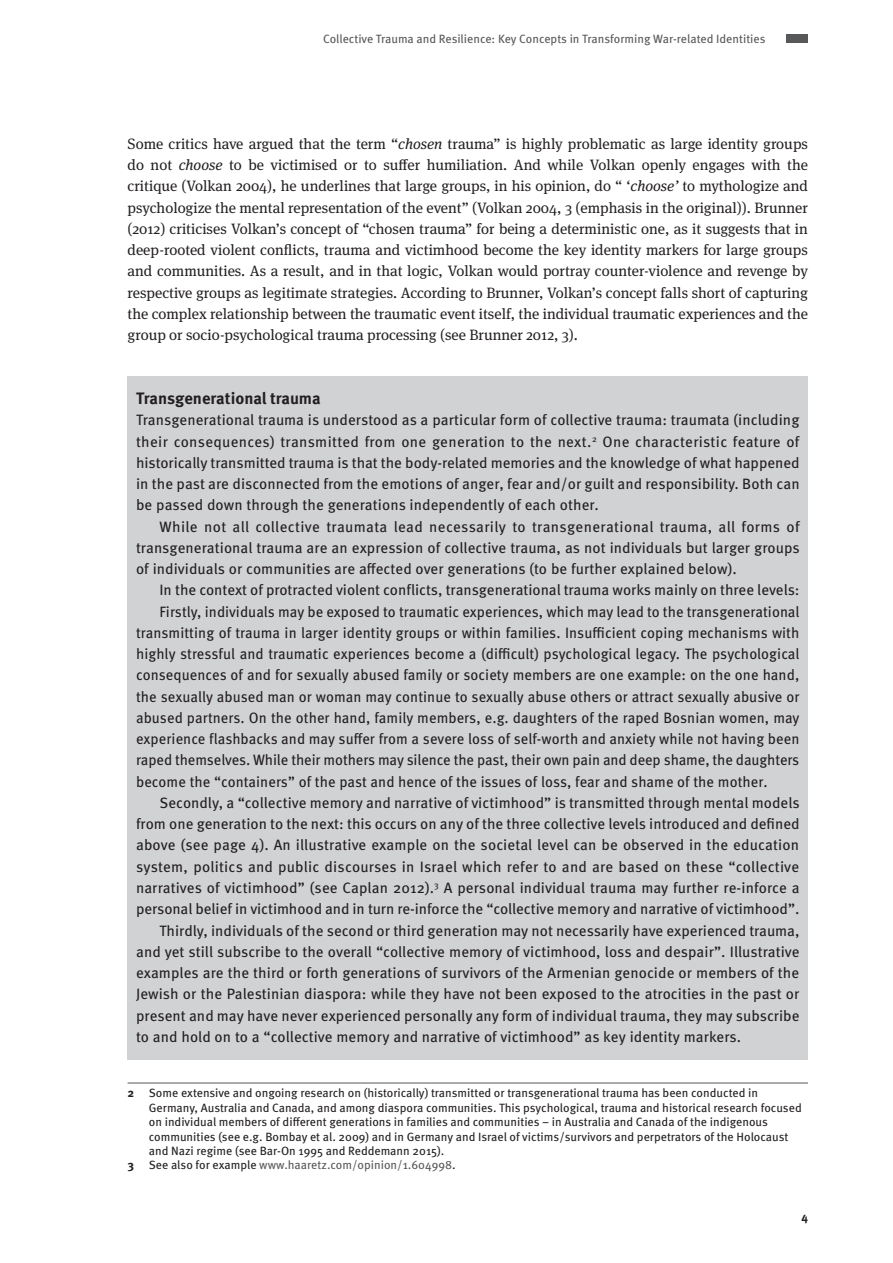
<style>
.page{position:relative;width:893px;height:1263px;background:#fff}
.page>*{position:absolute;margin:0;border:0;box-sizing:border-box;transform-origin:0 0}
.t1{font:700 16.5px "Meta Pro";letter-spacing:-.01em;color:#231f20}
.t2{font:15px/21.3px "Meta Pro";color:#231f20;text-align:justify}
.t3{font:15px/21.3px "Meta Serif Pro";color:#231f20;text-align:justify}
.t4{font:12px "Meta Pro";color:#231f20}
.t5{font:12px "Meta Pro";color:#57585a}
.t6{font:700 12px "Meta Pro";color:#231f20}
.s1{font-style:italic}
.s2{font-weight:700}
.s3{font-weight:700;color:#231f20}
.s4{color:#231f20}
</style>
<div class="page">
<div style="left:787px;top:34px;width:21px;height:9px;background:#57585a"></div>
<div style="left:128px;top:376px;width:680px;height:684px;background:#d1d2d4"></div>
<hr style="left:128px;top:1083px;width:680px;height:1px;background:#57585a">
<p class="t5" style="left:323px;top:29px;width:444px">Collective Trauma and Resilience: Key Concepts in Transforming War-related Identities</p>
<p class="t3" style="left:128px;top:132px;width:682px">Some critics have argued that the term “<span class="s1">chosen</span> trauma” is highly problematic as large identity groups do not <span class="s1">choose</span> to be victimised or to suffer humiliation. And while Volkan openly engages with the critique (Volkan 2004), he underlines that large groups, in his opinion, do “ ‘<span class="s1">choose’</span> to mythologize and psychologize the mental representation of the event” (Volkan 2004, 3 (emphasis in the original)). Brunner (2012) criticises Volkan’s concept of “chosen trauma” for being a deterministic one, as it suggests that in deep-rooted violent conflicts, trauma and victimhood become the key identity markers for large groups and communities. As a result, and in that logic, Volkan would portray counter-violence and revenge by respective groups as legitimate strategies. According to Brunner, Volkan’s concept falls short of capturing the complex relationship between the traumatic event itself, the individual traumatic experiences and the group or socio-psychological trauma processing (see Brunner 2012, 3).</p>
<p class="t1" style="left:136px;top:385px;width:186px">Transgenerational trauma</p>
<p class="t2" style="left:136px;top:408px;width:665px">Transgenerational trauma is understood as a particular form of collective trauma: traumata (including their consequences) transmitted from one generation to the next.<sup>2</sup> One characteristic feature of historically transmitted trauma is that the body-related memories and the knowledge of what happened in the past are disconnected from the emotions of anger, fear and/or guilt and responsibility. Both can be passed down through the generations independently of each other.</p>
<p class="t2" style="left:136px;top:515px;width:665px;text-indent:23px">While not all collective traumata lead necessarily to transgenerational trauma, all forms of transgenerational trauma are an expression of collective trauma, as not individuals but larger groups of individuals or communities are affected over generations (to be further explained below).</p>
<p class="t2" style="left:159px;top:578px;width:642px">In the context of protracted violent conflicts, transgenerational trauma works mainly on three levels:</p>
<p class="t2" style="left:159px;top:600px;width:642px">Firstly, individuals may be exposed to traumatic experiences, which may lead to the transgenerational</p>
<p class="t2" style="left:136px;top:621px;width:665px">transmitting of trauma in larger identity groups or within families. Insufficient coping mechanisms with</p>
<p class="t2" style="left:136px;top:642px;width:665px">highly stressful and traumatic experiences become a (difficult) psychological legacy. The psychological</p>
<p class="t2" style="left:136px;top:663px;width:665px">consequences of and for sexually abused family or society members are one example: on the one hand,</p>
<p class="t2" style="left:136px;top:685px;width:665px">the sexually abused man or woman may continue to sexually abuse others or attract sexually abusive or</p>
<p class="t2" style="left:136px;top:706px;width:665px">abused partners. On the other hand, family members, e.g. daughters of the raped Bosnian women, may</p>
<p class="t2" style="left:136px;top:727px;width:665px">experience flashbacks and may suffer from a severe loss of self-worth and anxiety while not having been</p>
<p class="t2" style="left:136px;top:748px;width:665px">raped themselves. While their mothers may silence the past, their own pain and deep shame, the daughters</p>
<p class="t2" style="left:136px;top:770px;width:633px">become the “containers” of the past and hence of the issues of loss, fear and shame of the mother.</p>
<p class="t2" style="left:159px;top:791px;width:642px">Secondly, a “collective memory and narrative of victimhood” is transmitted through mental models</p>
<p class="t2" style="left:136px;top:812px;width:665px">from one generation to the next: this occurs on any of the three collective levels introduced and defined</p>
<p class="t2" style="left:136px;top:834px;width:664px">above (see page 4). An illustrative example on the societal level can be observed in the education</p>
<p class="t2" style="left:136px;top:855px;width:665px">system, politics and public discourses in Israel which refer to and are based on these “collective</p>
<p class="t2" style="left:136px;top:876px;width:665px">narratives of victimhood” (see Caplan 2012).<sup>3</sup> A personal individual trauma may further re-inforce a</p>
<p class="t2" style="left:136px;top:897px;width:665px">personal belief in victimhood and in turn re-inforce the “collective memory and narrative of victimhood”.</p>
<p class="t2" style="left:159px;top:919px;width:642px">Thirdly, individuals of the second or third generation may not necessarily have experienced trauma,</p>
<p class="t2" style="left:136px;top:940px;width:665px">and yet still subscribe to the overall “collective memory of victimhood, loss and despair”. Illustrative</p>
<p class="t2" style="left:136px;top:961px;width:665px">examples are the third or forth generations of survivors of the Armenian genocide or members of the</p>
<p class="t2" style="left:136px;top:982px;width:665px">Jewish or the Palestinian diaspora: while they have not been exposed to the atrocities in the past or</p>
<p class="t2" style="left:136px;top:1004px;width:665px">present and may have never experienced personally any form of individual trauma, they may subscribe</p>
<p class="t2" style="left:136px;top:1025px;width:607px">to and hold on to a “collective memory and narrative of victimhood” as key identity markers.</p>
<p class="t4" style="left:128px;top:1084px;width:632px"><span class="s2">2</span> Some extensive and ongoing research on (historically) transmitted or transgenerational trauma has been conducted in</p>
<p class="t4" style="left:149px;top:1098px;width:654px">Germany, Australia and Canada, and among diaspora communities. This psychological, trauma and historical research focused</p>
<p class="t4" style="left:149px;top:1113px;width:621px">on individual members of different generations in families and communities – in Australia and Canada of the indigenous</p>
<p class="t4" style="left:149px;top:1127px;width:641px">communities (see e.g. Bombay et al. 2009) and in Germany and Israel of victims/survivors and perpetrators of the Holocaust</p>
<p class="t4" style="left:149px;top:1142px;width:297px">and Nazi regime (see Bar-On 1995 and Reddemann 2015).</p>
<p class="t5" style="left:128px;top:1156px;width:330px"><span class="s3">3</span> <span class="s4">See also for example</span> www.haaretz.com/opinion/1.604998<span class="s4">.</span></p>
<p class="t6" style="left:801px;top:1207px;width:8px">4</p>
</div>
